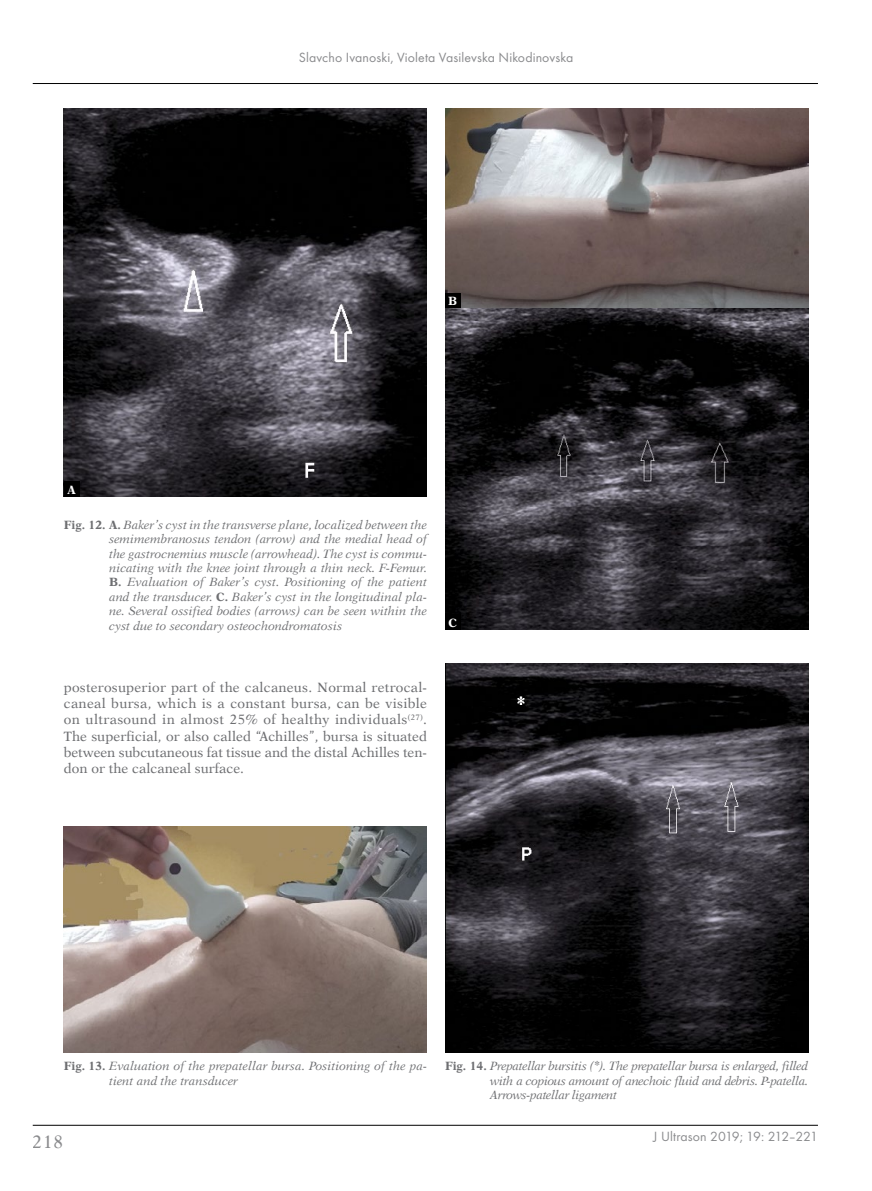
<style>
.page{position:relative;width:872px;height:1191px;background:#fff}
.page>*{position:absolute;margin:0;border:0;box-sizing:border-box;transform-origin:0 0}
.t1{font:18px "Dutch 823 EU Normal";color:#6d6e71}
.t2{font:13.8px "Futura TCE";letter-spacing:.005em;color:#6d6e71}
.BANG_-_Body_Ang{font:13.5px/16.2px "Dutch 823 EU Normal";letter-spacing:-.005em;color:#6d6e71;text-align:justify}
.Normalny{font:12px/14.4px "Dutch 823 EU Italic";color:#6d6e71;text-align:justify}
.Normalny-2{font:12px "Dutch 823 EU Bold";color:#fff}
.s1{font-family:"Dutch 823 EU Bold"}
</style>
<div class="page">
<hr style="left:33px;top:1125px;width:785px;height:1px;background:#000">
<hr style="left:33px;top:83px;width:785px;height:1px;background:#000">
<img style="left:64px;top:108px;width:363px;height:389px">
<div style="left:64px;top:482px;width:15px;height:15px;background:#000"></div>
<img style="left:445px;top:108px;width:363px;height:521px">
<div style="left:445px;top:293px;width:15px;height:15px;background:#000"></div>
<div style="left:445px;top:614px;width:15px;height:15px;background:#000"></div>
<img style="left:64px;top:826px;width:363px;height:226px">
<img style="left:445px;top:664px;width:363px;height:388px">
<p class="t2" style="left:299px;top:49px;width:276px">Slavcho Ivanoski, Violeta Vasilevska Nikodinovska</p>
<p class="Normalny-2" style="left:448px;top:293px;width:11px">B</p>
<p class="Normalny-2" style="left:67px;top:482px;width:10px">A</p>
<p class="Normalny" style="left:109px;top:517px;width:319px;text-indent:-45px"><span class="s1">Fig. 12. A.</span> Baker’s cyst in the transverse plane, localized between the semimembranosus tendon (arrow) and the medial head of the gastrocnemius muscle (arrowhead). The cyst is commu&shy;nicating with the knee joint through a thin neck. F-Femur.<br><span class="s1">B.</span> Evaluation of Baker’s cyst. Positioning of the patient and the transducer. <span class="s1">C.</span> Baker’s cyst in the longitudinal pla&shy;ne. Several ossified bodies (arrows) can be seen within the cyst due to secondary osteochondromatosis</p>
<p class="BANG_-_Body_Ang" style="left:64px;top:679px;width:365px">posterosuperior part of the calcaneus. Normal retrocal&shy;caneal bursa, which is a constant bursa, can be visible on ultrasound in almost 25% of healthy individuals<sup>(27)</sup>.<br>The superficial, or also called “Achilles”, bursa is situated between subcutaneous fat tissue and the distal Achilles ten&shy;don or the calcaneal surface.</p>
<p class="Normalny-2" style="left:448px;top:615px;width:10px">C</p>
<p class="Normalny" style="left:109px;top:1059px;width:319px;text-indent:-45px"><span class="s1">Fig. 13.</span> Evaluation of the prepatellar bursa. Positioning of the pa&shy;tient and the transducer</p>
<p class="Normalny" style="left:490px;top:1059px;width:319px;text-indent:-45px"><span class="s1">Fig. 14.</span> Prepatellar bursitis (*). The prepatellar bursa is enlarged, filled with a copious amount of anechoic fluid and debris. P-patella.<br>Arrows-patellar ligament</p>
<h1 class="t1" style="left:33px;top:1131px;width:32px">218</h1>
<p class="t2" style="left:653px;top:1128px;width:166px">J Ultrason 2019; 19: 212–221</p>
</div>
